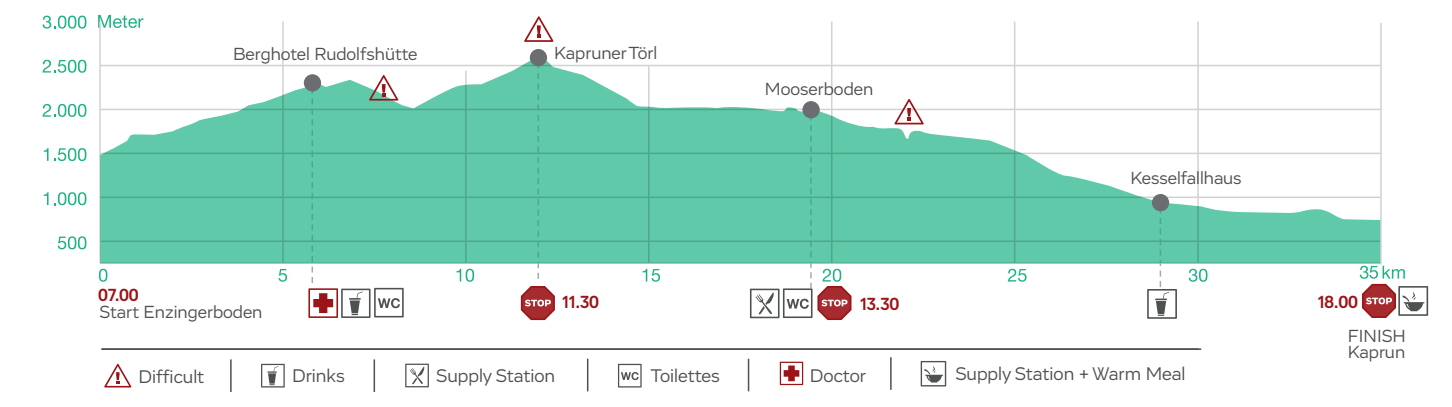
<style>
.page{position:relative;width:1452px;height:407px;background:#fff}
.page>*{position:absolute;margin:0;border:0;box-sizing:border-box;transform-origin:0 0}
.t1{font:18.75px "Vito";color:#4e5151}
.t2{font:18px/15.9px "Vito";color:#4e5151}
.t3{font:700 18px "Vito Condensed";color:#9c1418}
</style>
<div class="page">
<hr style="left:100px;top:262px;width:1280px;height:2px;background:#d1d2d4">
<hr style="left:1197px;top:22px;width:1px;height:241px;background:#d1d2d4">
<svg style="left:99px;top:268px;width:8px;height:13px"></svg>
<svg style="left:43px;top:16px;width:43px;height:13px"></svg>
<svg style="left:43px;top:60px;width:43px;height:13px"></svg>
<svg style="left:43px;top:104px;width:43px;height:13px"></svg>
<svg style="left:44px;top:148px;width:42px;height:13px"></svg>
<svg style="left:44px;top:192px;width:42px;height:13px"></svg>
<svg style="left:58px;top:236px;width:28px;height:13px"></svg>
<svg style="left:98px;top:15px;width:45px;height:13px"></svg>
<svg style="left:456px;top:268px;width:18px;height:13px"></svg>
<svg style="left:642px;top:268px;width:18px;height:13px"></svg>
<svg style="left:278px;top:269px;width:9px;height:12px"></svg>
<svg style="left:1008px;top:268px;width:18px;height:13px"></svg>
<svg style="left:1188px;top:268px;width:19px;height:13px"></svg>
<hr style="left:99px;top:22px;width:2px;height:241px;background:#d1d2d4">
<hr style="left:282px;top:22px;width:2px;height:241px;background:#d1d2d4">
<hr style="left:831px;top:22px;width:1px;height:241px;background:#d1d2d4">
<hr style="left:1013px;top:22px;width:2px;height:241px;background:#d1d2d4">
<svg style="left:100px;top:57px;width:1280px;height:206px;fill:#60c9a9"></svg>
<hr style="left:102px;top:348px;width:1099px;height:2px;background:#4e5151">
<svg style="left:261px;top:363px;width:24px;height:24px"></svg>
<svg style="left:405px;top:363px;width:24px;height:24px"></svg>
<svg style="left:104px;top:363px;width:27px;height:24px"></svg>
<hr style="left:230px;top:359px;width:2px;height:33px;background:#4e5151">
<hr style="left:373px;top:359px;width:2px;height:33px;background:#4e5151">
<svg style="left:618px;top:363px;width:23px;height:24px"></svg>
<hr style="left:587px;top:358px;width:1px;height:33px;background:#4e5151">
<hr style="left:747px;top:358px;width:2px;height:33px;background:#4e5151">
<svg style="left:779px;top:361px;width:24px;height:24px"></svg>
<hr style="left:1380px;top:23px;width:1px;height:241px;background:#d1d2d4">
<svg style="left:524px;top:16px;width:29px;height:26px"></svg>
<svg style="left:1359px;top:265px;width:45px;height:13px"></svg>
<div style="left:304px;top:74px;width:17px;height:17px;background:#6c6d70;border-radius:50%"></div>
<svg style="left:521px;top:62px;width:34px;height:258px"></svg>
<div style="left:530px;top:49px;width:17px;height:17px;background:#6c6d70;border-radius:50%"></div>
<svg style="left:894px;top:99px;width:29px;height:25px"></svg>
<div style="left:802px;top:101px;width:17px;height:17px;background:#6c6d70;border-radius:50%"></div>
<svg style="left:750px;top:114px;width:101px;height:206px"></svg>
<div style="left:1151px;top:194px;width:18px;height:17px;background:#6c6d70;border-radius:50%"></div>
<svg style="left:1147px;top:207px;width:29px;height:111px"></svg>
<svg style="left:308px;top:75px;width:95px;height:243px"></svg>
<svg style="left:920px;top:361px;width:26px;height:25px"></svg>
<hr style="left:890px;top:357px;width:1px;height:32px;background:#4e5151">
<svg style="left:1362px;top:284px;width:65px;height:34px"></svg>
<p class="t2" style="left:233px;top:46px;width:186px">Berghotel Rudolfshütte</p>
<p class="t3" style="left:98px;top:284px;width:42px">07.00</p>
<p class="t2" style="left:100px;top:303px;width:164px">Start Enzingerboden</p>
<p class="t2" style="left:554px;top:45px;width:104px">Kapruner Törl</p>
<p class="t3" style="left:562px;top:291px;width:38px">11.30</p>
<p class="t2" style="left:765px;top:81px;width:110px">Mooserboden</p>
<p class="t3" style="left:860px;top:293px;width:41px">13.30</p>
<p class="t1" style="left:139px;top:365px;width:67px">Difficult</p>
<p class="t1" style="left:292px;top:364px;width:54px">Drinks</p>
<p class="t1" style="left:436px;top:364px;width:120px">Supply Station</p>
<p class="t1" style="left:650px;top:364px;width:71px">Toilettes</p>
<p class="t1" style="left:810px;top:364px;width:58px">Doctor</p>
<p class="t2" style="left:1130px;top:170px;width:113px">Kesselfallhaus</p>
<p class="t1" style="left:955px;top:361px;width:232px">Supply Station + Warm Meal</p>
<p class="t3" style="left:1317px;top:291px;width:42px">18.00</p>
<p class="t2" style="left:1347px;top:327px;width:59px">FINISH<br>Kaprun</p>
</div>
